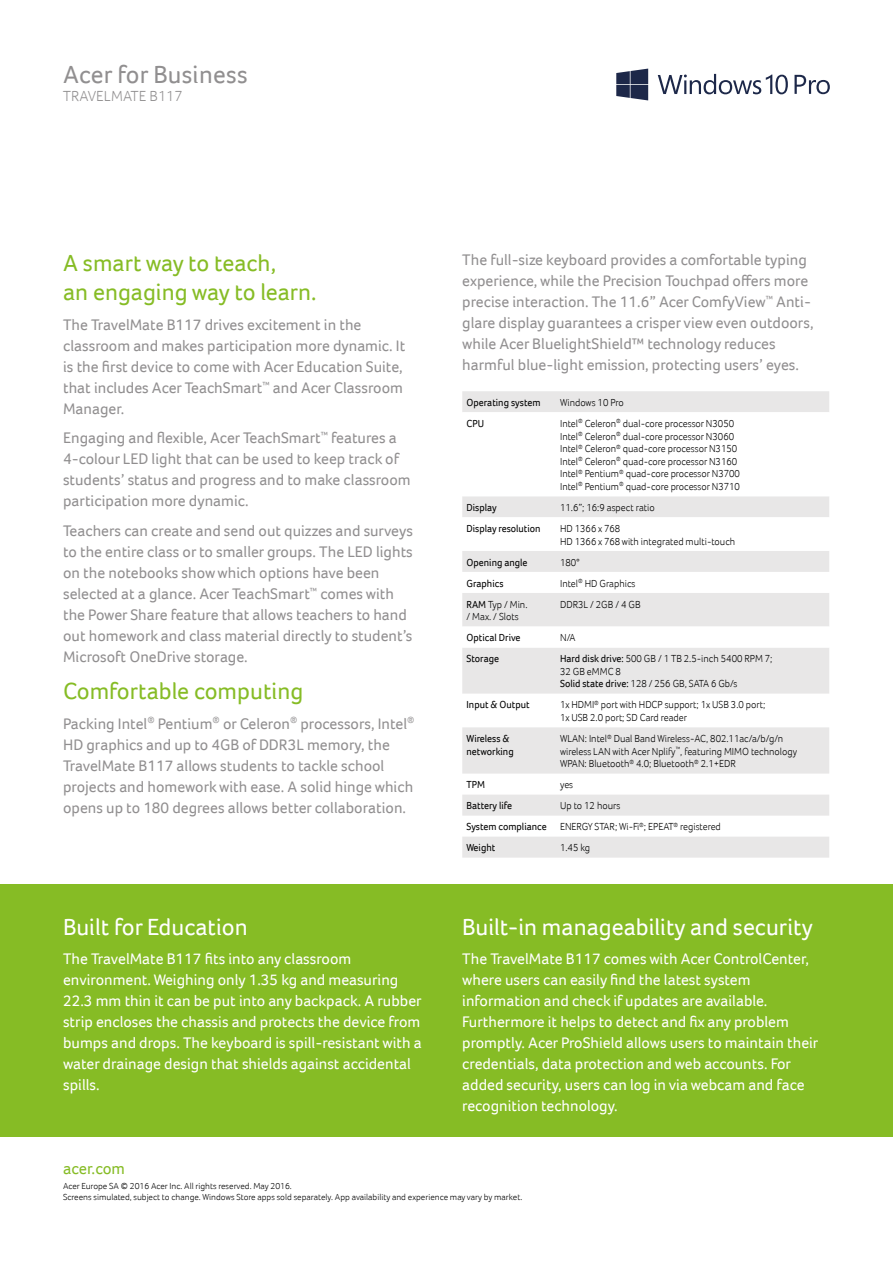
<style>
.page{position:relative;width:893px;height:1263px;background:#fff}
.page>*{position:absolute;margin:0;border:0;box-sizing:border-box;transform-origin:0 0}
.t1{font:25.5px "Acer Foco";letter-spacing:.01em;color:#918f90}
.t2{font:24px/28.8px "Acer Foco";color:#86bc25}
.t3{font:24px "Acer Foco";color:#fff}
.t4{font:16.5px "Acer Foco";color:#86bc25}
.t5{font:15.75px/21px "Acer Foco";color:#918f90}
.t6{font:15.75px/21px "Acer Foco";color:#fff}
.t7{font:300 15px "Acer Foco";letter-spacing:.01em;color:#918f90}
.t8{font:300 10.5px/12.6px "Acer Foco";color:#000;scale:.95 1}
.t9{font:10.5px/12.6px "Acer Foco";color:#000;scale:.95 1}
.t10{font:300 9px/10.8px "Acer Foco";color:#000}
.s1{font-weight:400}
</style>
<div class="page">
<svg style="left:794px;top:75px;width:36px;height:19px"></svg>
<svg style="left:616px;top:69px;width:32px;height:31px"></svg>
<svg style="left:658px;top:74px;width:130px;height:20px"></svg>
<div style="left:0;top:884px;width:893px;height:253px;background:#86bc25"></div>
<div style="left:462px;top:391px;width:367px;height:21px;background:#e8e7e7"></div>
<svg style="left:462px;top:496px;width:367px;height:198px;fill:#e8e7e7"></svg>
<svg style="left:462px;top:727px;width:367px;height:131px;fill:#e8e7e7"></svg>
<h1 class="t1" style="left:63px;top:60px;width:186px">Acer for Business</h1>
<p class="t7" style="left:63px;top:87px;width:121px">TRAVELMATE B117</p>
<h2 class="t2" style="left:63px;top:249px;width:255px">A smart way to teach,<br>an engaging way to learn.</h2>
<p class="t5" style="left:63px;top:314px;width:344px">The TravelMate B117 drives excitement in the classroom and makes participation more dynamic. It is the first device to come with Acer Education Suite, that includes Acer TeachSmart<sup>™</sup> and Acer Classroom Manager.</p>
<p class="t5" style="left:63px;top:427px;width:349px">Engaging and flexible, Acer TeachSmart<sup>™</sup> features a 4-colour LED light that can be used to keep track of students’ status and progress and to make classroom participation more dynamic.</p>
<p class="t5" style="left:63px;top:520px;width:351px">Teachers can create and send out quizzes and surveys to the entire class or to smaller groups. The LED lights on the notebooks show which options have been selected at a glance. Acer TeachSmart<sup>™</sup> comes with the Power Share feature that allows teachers to hand out homework and class material directly to student’s Microsoft OneDrive storage.</p>
<h2 class="t2" style="left:63px;top:676px;width:242px">Comfortable computing</h2>
<p class="t5" style="left:63px;top:713px;width:353px">Packing Intel<sup>®</sup> Pentium<sup>®</sup> or Celeron<sup>®</sup> processors, Intel<sup>® </sup>HD graphics and up to 4GB of DDR3L memory, the TravelMate B117 allows students to tackle school projects and homework with ease. A solid hinge which opens up to 180 degrees allows better collaboration.</p>
<h2 class="t3" style="left:63px;top:912px;width:186px">Built for Education</h2>
<p class="t6" style="left:63px;top:948px;width:360px">The TravelMate B117 fits into any classroom environment. Weighing only 1.35 kg and measuring 22.3 mm thin it can be put into any backpack. A rubber strip encloses the chassis and protects the device from bumps and drops. The keyboard is spill-resistant with a water drainage design that shields against accidental spills.</p>
<p class="t5" style="left:462px;top:249px;width:353px">The full-size keyboard provides a comfortable typing experience, while the Precision Touchpad offers more precise interaction. The 11.6” Acer ComfyView<sup>™</sup> Anti&shy;glare display guarantees a crisper view even outdoors, while Acer BluelightShield™ technology reduces harmful blue-light emission, protecting users’ eyes.</p>
<p class="t9" style="left:466px;top:396px;width:79px">Operating system</p>
<p class="t8" style="left:560px;top:396px;width:69px">Windows 10 Pro</p>
<p class="t9" style="left:466px;top:417px;width:20px">CPU</p>
<p class="t8" style="left:560px;top:417px;width:191px">Intel<sup>®</sup> Celeron<sup>®</sup> dual-core processor N3050<br>Intel<sup>®</sup> Celeron<sup>®</sup> dual-core processor N3060<br>Intel<sup>®</sup> Celeron<sup>®</sup> quad-core processor N3150<br>Intel<sup>®</sup> Celeron<sup>®</sup> quad-core processor N3160<br>Intel<sup>®</sup> Pentium<sup>®</sup> quad-core processor N3700<br>Intel<sup>®</sup> Pentium<sup>®</sup> quad-core processor N3710</p>
<p class="t9" style="left:466px;top:501px;width:33px">Display</p>
<p class="t8" style="left:560px;top:501px;width:101px">11.6”; 16:9 aspect ratio</p>
<p class="t9" style="left:466px;top:522px;width:80px">Display resolution</p>
<p class="t8" style="left:560px;top:522px;width:186px">HD 1366 x 768<br>HD 1366 x 768 with integrated multi-touch</p>
<p class="t9" style="left:466px;top:556px;width:66px">Opening angle</p>
<p class="t8" style="left:560px;top:556px;width:22px">180°</p>
<p class="t9" style="left:466px;top:577px;width:40px">Graphics</p>
<p class="t8" style="left:560px;top:577px;width:81px">Intel<sup>®</sup> HD Graphics</p>
<p class="t8" style="left:466px;top:598px;width:66px"><span class="s1">RAM</span> Typ / Min. / Max. / Slots</p>
<p class="t8" style="left:560px;top:598px;width:86px">DDR3L / 2GB / 4 GB</p>
<p class="t9" style="left:466px;top:631px;width:58px">Optical Drive</p>
<p class="t8" style="left:560px;top:631px;width:18px">N/A</p>
<p class="t9" style="left:466px;top:652px;width:36px">Storage</p>
<p class="t8" style="left:560px;top:652px;width:225px"><span class="s1">Hard disk drive:</span> 500 GB / 1 TB 2.5-inch 5400 RPM 7;<br>32 GB eMMC 8<br><span class="s1">Solid state drive:</span> 128 / 256 GB, SATA 6 Gb/s</p>
<p class="t9" style="left:466px;top:698px;width:68px">Input &amp; Output</p>
<p class="t8" style="left:560px;top:698px;width:218px">1x HDMI<sup>®</sup> port with HDCP support; 1x USB 3.0 port;<br>1x USB 2.0 port; SD Card reader</p>
<p class="t9" style="left:466px;top:732px;width:51px">Wireless &amp; networking</p>
<p class="t8" style="left:560px;top:732px;width:251px">WLAN: Intel<sup>®</sup> Dual Band Wireless-AC, 802.11ac/a/b/g/n wireless LAN with Acer Nplify<sup>™</sup>, featuring MIMO technology<br>WPAN: Bluetooth<sup>®</sup> 4.0; Bluetooth<sup>®</sup> 2.1+EDR</p>
<p class="t9" style="left:466px;top:778px;width:21px">TPM</p>
<p class="t8" style="left:560px;top:778px;width:15px">yes</p>
<p class="t9" style="left:466px;top:799px;width:49px">Battery life</p>
<p class="t8" style="left:560px;top:799px;width:65px">Up to 12 hours</p>
<p class="t9" style="left:466px;top:820px;width:86px">System compliance</p>
<p class="t8" style="left:560px;top:820px;width:171px">ENERGY STAR; Wi-Fi<sup>®</sup>; EPEAT<sup>®</sup> registered</p>
<p class="t9" style="left:466px;top:841px;width:32px">Weight</p>
<p class="t8" style="left:560px;top:841px;width:33px">1.45 kg</p>
<h2 class="t3" style="left:462px;top:912px;width:352px">Built-in manageability and security</h2>
<p class="t6" style="left:462px;top:948px;width:358px">The TravelMate B117 comes with Acer ControlCenter, where users can easily find the latest system information and check if updates are available.<br>Furthermore it helps to detect and fix any problem promptly. Acer ProShield allows users to maintain their credentials, data protection and web accounts. For added security, users can log in via webcam and face recognition technology.</p>
<p class="t4" style="left:63px;top:1159px;width:63px">acer.com</p>
<p class="t10" style="left:63px;top:1180px;width:461px">Acer Europe SA © 2016 Acer Inc. All rights reserved. May 2016.<br>Screens simulated, subject to change. Windows Store apps sold separately. App availability and experience may vary by market.</p>
</div>
